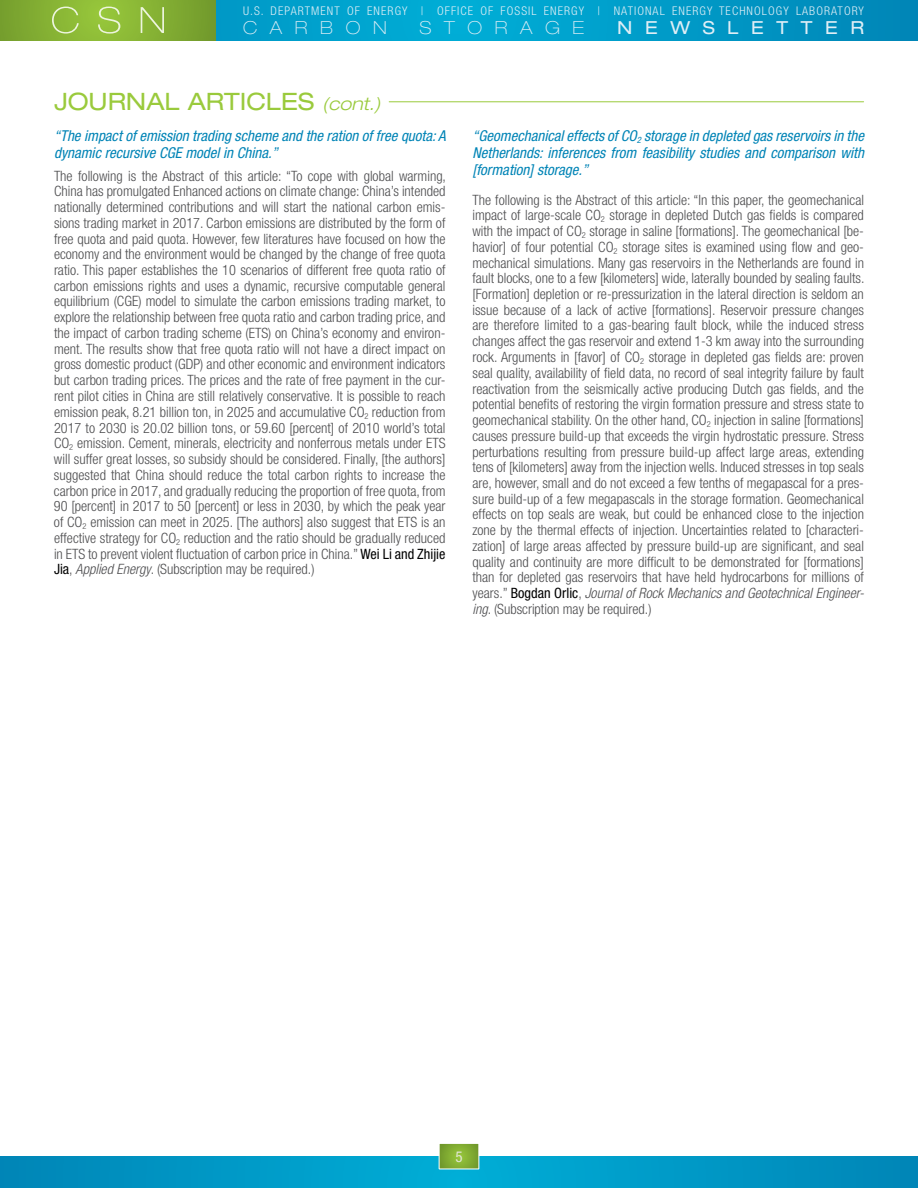
<style>
.page{position:relative;width:918px;height:1188px;background:#fff}
.page>*{position:absolute;margin:0;border:0;box-sizing:border-box;transform-origin:0 0}
.t1{font:expanded 24px "Helvetica Neue";color:#9aca3c}
.t2{font:100 expanded 18px "Helvetica Neue";letter-spacing:.7em;color:#dfeef6}
.t3{font:expanded 18px "Helvetica Neue";letter-spacing:.7em;color:#dfeef6}
.Heading_-_summary_ti{font:italic condensed 15px/17.2px "Helvetica Neue";color:#0084b6}
.t4{font:condensed 15px "Helvetica Neue";color:#e3e6d8}
.t5{font:300 condensed 14.25px/15.8px "Helvetica Neue";color:#4d4d4f;text-align:justify}
.t6{font:300 condensed 12px "Helvetica Neue";letter-spacing:.09em;color:#dfeef6}
.s1{font-weight:300;font-style:italic;font-size:18px}
.s2{font-weight:400;color:#000}
.s3{font-style:italic}
</style>
<div class="page">
<svg style="left:216px;top:0;width:702px;height:40px"></svg>
<svg style="left:0;top:0;width:216px;height:40px"></svg>
<svg style="left:0;top:1156px;width:918px;height:32px"></svg>
<svg style="left:52px;top:7px;width:112px;height:27px"></svg>
<svg style="left:439px;top:1143px;width:40px;height:26px"></svg>
<div style="left:439px;top:1143px;width:40px;height:26px;border:1px solid #fff"></div>
<hr style="left:389px;top:101px;width:475px;height:1px;background:#9aca3c">
<p class="t6" style="left:243px;top:4px;width:622px">U.S. DEPARTMENT OF ENERGY | OFFICE OF FOSSIL ENERGY | NATIONAL ENERGY TECHNOLOGY LABORATORY</p>
<p class="t2" style="left:243px;top:17px;width:145px">CARBON</p>
<p class="t2" style="left:420px;top:17px;width:166px">STORAGE</p>
<p class="t3" style="left:617px;top:17px;width:248px">NEWSLETTER</p>
<p class="t1" style="left:54px;top:87px;width:328px">JOURNAL ARTICLES <span class="s1">(cont.)</span></p>
<p class="Heading_-_summary_ti" style="left:54px;top:127px;width:393px">“The impact of emission trading scheme and the ration of free quota: A dynamic recursive CGE model in China.”</p>
<p class="t5" style="left:54px;top:167px;width:394px">The following is the Abstract of this article: “To cope with global warming, China has promulgated Enhanced actions on climate change: China’s intended nationally determined contributions and will start the national carbon emis&shy;sions trading market in 2017. Carbon emissions are distributed by the form of free quota and paid quota. However, few literatures have focused on how the economy and the environment would be changed by the change of free quota ratio. This paper establishes the 10 scenarios of different free quota ratio of carbon emissions rights and uses a dynamic, recursive computable general equilibrium (CGE) model to simulate the carbon emissions trading market, to explore the relationship between free quota ratio and carbon trading price, and the impact of carbon trading scheme (ETS) on China’s economy and environ&shy;ment. The results show that free quota ratio will not have a direct impact on gross domestic product (GDP) and other economic and environment indicators but carbon trading prices. The prices and the rate of free payment in the cur&shy;rent pilot cities in China are still relatively conservative. It is possible to reach emission peak, 8.21 billion ton, in 2025 and accumulative CO<sub>2</sub> reduction from 2017 to 2030 is 20.02 billion tons, or 59.60 [percent] of 2010 world’s total CO<sub>2</sub> emission. Cement, minerals, electricity and nonferrous metals under ETS will suffer great losses, so subsidy should be considered. Finally, [the authors] suggested that China should reduce the total carbon rights to increase the carbon price in 2017, and gradually reducing the proportion of free quota, from 90 [percent] in 2017 to 50 [percent] or less in 2030, by which the peak year of CO<sub>2</sub> emission can meet in 2025. [The authors] also suggest that ETS is an effective strategy for CO<sub>2</sub> reduction and the ratio should be gradually reduced in ETS to prevent violent fluctuation of carbon price in China.” <span class="s2">Wei Li and Zhijie Jia</span>, <span class="s3">Applied Energy</span>. (Subscription may be required.)</p>
<p class="Heading_-_summary_ti" style="left:472px;top:127px;width:393px;text-align:justify">“Geomechanical effects of CO<sub>2</sub> storage in depleted gas reservoirs in the Netherlands: inferences from feasibility studies and comparison with [formation] storage.”</p>
<p class="t5" style="left:472px;top:191px;width:394px">The following is the Abstract of this article: “In this paper, the geomechanical impact of large-scale CO<sub>2</sub> storage in depleted Dutch gas fields is compared with the impact of CO<sub>2</sub> storage in saline [formations]. The geomechanical [be&shy;havior] of four potential CO<sub>2</sub> storage sites is examined using flow and geo&shy;mechanical simulations. Many gas reservoirs in the Netherlands are found in fault blocks, one to a few [kilometers] wide, laterally bounded by sealing faults. [Formation] depletion or re-pressurization in the lateral direction is seldom an issue because of a lack of active [formations]. Reservoir pressure changes are therefore limited to a gas-bearing fault block, while the induced stress changes affect the gas reservoir and extend 1-3 km away into the surrounding rock. Arguments in [favor] of CO<sub>2</sub> storage in depleted gas fields are: proven seal quality, availability of field data, no record of seal integrity failure by fault reactivation from the seismically active producing Dutch gas fields, and the potential benefits of restoring the virgin formation pressure and stress state to geomechanical stability. On the other hand, CO<sub>2</sub> injection in saline [formations] causes pressure build-up that exceeds the virgin hydrostatic pressure. Stress perturbations resulting from pressure build-up affect large areas, extending tens of [kilometers] away from the injection wells. Induced stresses in top seals are, however, small and do not exceed a few tenths of megapascal for a pres&shy;sure build-up of a few megapascals in the storage formation. Geomechanical effects on top seals are weak, but could be enhanced close to the injection zone by the thermal effects of injection. Uncertainties related to [characteri&shy;zation] of large areas affected by pressure build-up are significant, and seal quality and continuity are more difficult to be demonstrated for [formations] than for depleted gas reservoirs that have held hydrocarbons for millions of years.” <span class="s2">Bogdan Orlic</span>, <span class="s3">Journal of Rock Mechanics and Geotechnical Engineer&shy;ing</span>. (Subscription may be required.)</p>
<p class="t4" style="left:455px;top:1148px;width:9px">5</p>
</div>
